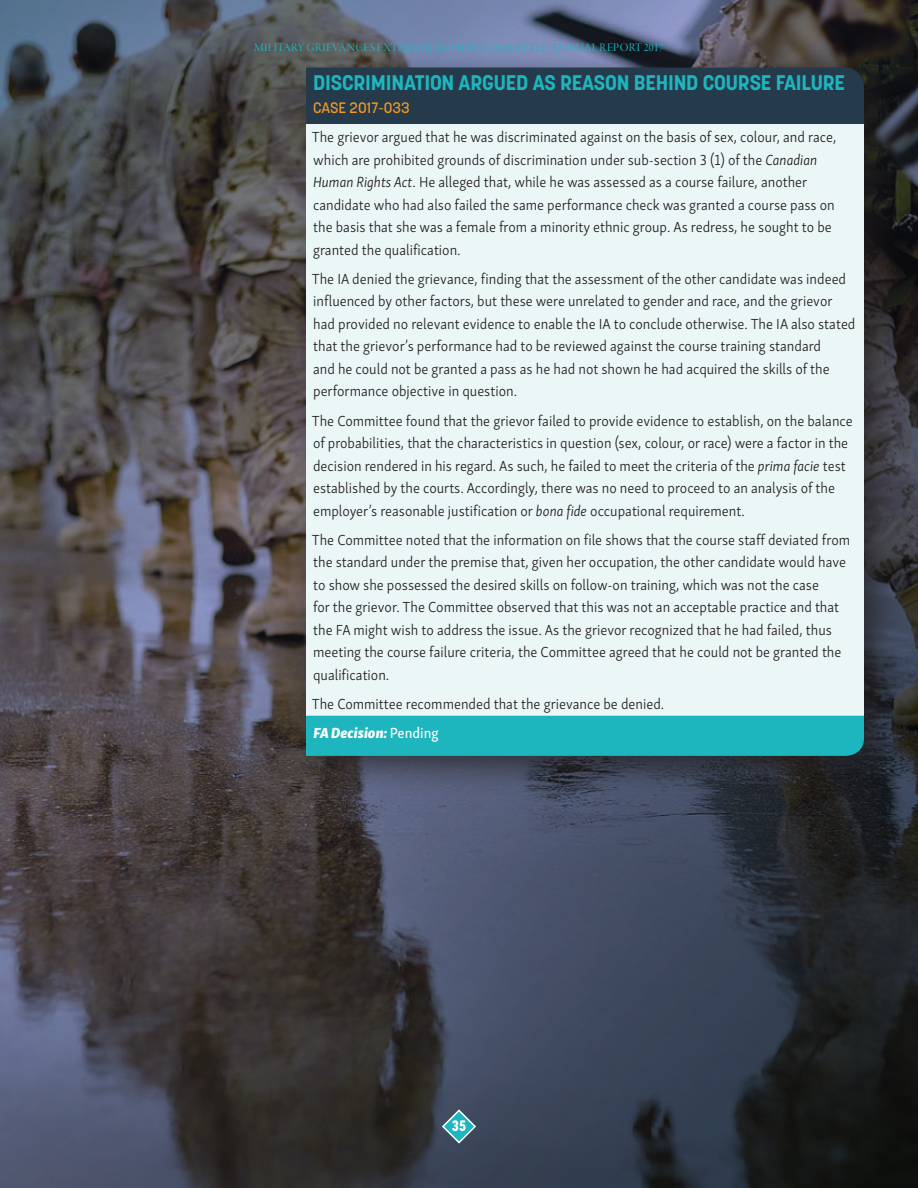
<style>
.page{position:relative;width:918px;height:1188px;background:#fff}
.page>*{position:absolute;margin:0;border:0;box-sizing:border-box;transform-origin:0 0}
.t1{font:700 21px "Korolev";letter-spacing:-.01em;color:#1db6bf}
.t2{font:300 15px/22.5px "Skolar Sans Latn";color:#231f20;scale:.96 1}
.t3{font:15px "Skolar Sans Latn Eb It";color:#fff;scale:.96 1}
.t4{font:500 15px "Korolev";color:#f49924}
.t5{font:800 15px "Korolev Condensed";color:#fff}
.t6{font:12px "Garamond Premr Pro Disp";letter-spacing:.015em;color:#1db6bf}
.s1{font-style:italic}
.s2{font-family:"Skolar Sans Latn Me"}
</style>
<div class="page">
<img style="left:0;top:0;width:918px;height:1188px">
<div style="left:285px;top:46px;width:621px;height:752px;background:#231f20;opacity:.75"></div>
<div style="left:306px;top:68px;width:558px;height:56px;background:#253b4c"></div>
<div style="left:306px;top:124px;width:558px;height:148px;background:#ebf6f7"></div>
<div style="left:306px;top:266px;width:558px;height:148px;background:#ebf6f7"></div>
<div style="left:306px;top:408px;width:558px;height:125px;background:#ebf6f7"></div>
<div style="left:306px;top:527px;width:558px;height:170px;background:#ebf6f7"></div>
<div style="left:306px;top:691px;width:558px;height:35px;background:#ebf6f7"></div>
<div style="left:306px;top:716px;width:558px;height:40px;background:#1db6bf"></div>
<svg style="left:441px;top:1108px;width:36px;height:37px"></svg>
<p class="t6" style="left:254px;top:41px;width:411px">MILITARY GRIEVANCES EXTERNAL REVIEW COMMITTEE ANNUAL REPORT 2017</p>
<h1 class="t1" style="left:313px;top:69px;width:533px">DISCRIMINATION ARGUED AS REASON BEHIND COURSE FAILURE</h1>
<p class="t4" style="left:313px;top:98px;width:98px">CASE 2017-033</p>
<p class="t2" style="left:312px;top:125px;width:548px">The grievor argued that he was discriminated against on the basis of sex, colour, and race, which are prohibited grounds of discrimination under sub-section 3 (1) of the <span class="s1">Canadian Human Rights Act</span>. He alleged that, while he was assessed as a course failure, another candidate who had also failed the same performance check was granted a course pass on the basis that she was a female from a minority ethnic group. As redress, he sought to be granted the qualification.</p>
<p class="t2" style="left:312px;top:266px;width:568px">The IA denied the grievance, finding that the assessment of the other candidate was indeed influenced by other factors, but these were unrelated to gender and race, and the grievor had provided no relevant evidence to enable the IA to conclude otherwise. The IA also stated that the grievor’s performance had to be reviewed against the course training standard<br>and he could not be granted a pass as he had not shown he had acquired the skills of the performance objective in question.</p>
<p class="t2" style="left:312px;top:408px;width:565px">The Committee found that the grievor failed to provide evidence to establish, on the balance of probabilities, that the characteristics in question (sex, colour, or race) were a factor in the decision rendered in his regard. As such, he failed to meet the criteria of the <span class="s1">prima facie</span> test established by the courts. Accordingly, there was no need to proceed to an analysis of the employer’s reasonable justification or <span class="s1">bona fide</span> occupational requirement.</p>
<p class="t2" style="left:312px;top:527px;width:562px">The Committee noted that the information on file shows that the course staff deviated from the standard under the premise that, given her occupation, the other candidate would have to show she possessed the desired skills on follow-on training, which was not the case<br>for the grievor. The Committee observed that this was not an acceptable practice and that the FA might wish to address the issue. As the grievor recognized that he had failed, thus meeting the course failure criteria, the Committee agreed that he could not be granted the qualification.</p>
<p class="t2" style="left:312px;top:692px;width:369px">The Committee recommended that the grievance be denied.</p>
<p class="t3" style="left:314px;top:721px;width:132px">FA Decision: <span class="s2">Pending</span></p>
<p class="t5" style="left:452px;top:1117px;width:16px">35</p>
</div>
